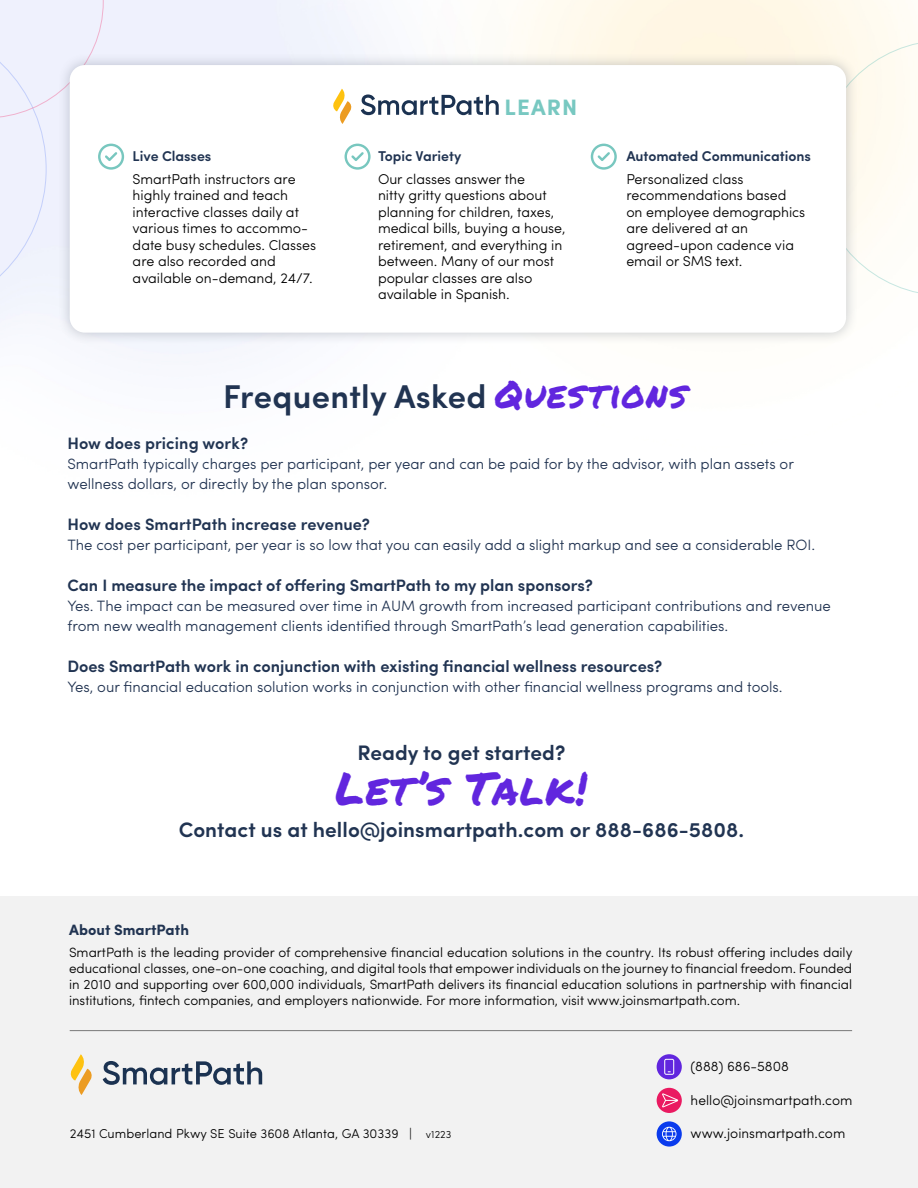
<style>
.page{position:relative;width:918px;height:1188px;background:#fff}
.page>*{position:absolute;margin:0;border:0;box-sizing:border-box;transform-origin:0 0}
.t1{font:45px "Permanent Marker";letter-spacing:.03em;color:#6126de}
.t2{font:600 33px "Sofia Pro";letter-spacing:.01em;color:#213452}
.t3{font:700 22.35px "Sofia Pro";letter-spacing:.05em;color:#78c8c1}
.t4{font:600 21px "Sofia Pro";letter-spacing:.005em;color:#213452}
.t5{font:600 16.5px "Sofia Pro";color:#213452}
.t6{font:300 15px/20.2px "Sofia Pro";color:#213351}
.t7{font:700 15px "Sofia Pro";letter-spacing:.005em;color:#213452}
.t8{font:300 14.25px/16.5px "Sofia Pro";letter-spacing:-.005em;color:#000}
.t9{font:600 14.25px "Sofia Pro";letter-spacing:-.005em;color:#213452}
.t10{font:300 13.8px "Sofia Pro";letter-spacing:.005em;color:#000}
.t11{font:300 13.5px/15.8px "Sofia Pro";letter-spacing:-.005em;color:#000;text-align:justify}
.t12{font:300 12.9px "Sofia Pro";letter-spacing:.005em;color:#000}
.s1{font-family:"Permanent Marker";font-weight:400;font-size:37.5px;color:#6126de}
.s2{font-size:10.5px}
</style>
<div class="page">
<div style="left:0;top:896px;width:918px;height:292px;background:#f2f2f2"></div>
<div style="left:817px;top:40px;width:101px;height:256px;background:#fffcf3"></div>
<div style="left:57px;top:53px;width:802px;height:292px;background:#4d5768;opacity:.33"></div>
<div style="left:70px;top:65px;width:776px;height:268px;background:#fff;border-radius:15px"></div>
<div style="left:657px;top:1054px;width:25px;height:25px;background:#6126de;border-radius:50%"></div>
<svg style="left:664px;top:1059px;width:10px;height:16px"></svg>
<div style="left:657px;top:1088px;width:25px;height:25px;background:#ea1a61;border-radius:50%"></div>
<svg style="left:662px;top:1093px;width:16px;height:14px"></svg>
<hr style="left:70px;top:1030px;width:782px;height:1px;background:#7a7a7a">
<svg style="left:70px;top:1054px;width:22px;height:41px"></svg>
<svg style="left:103px;top:1061px;width:159px;height:24px"></svg>
<div style="left:657px;top:1121px;width:25px;height:26px;background:#0a3bed;border-radius:50%"></div>
<svg style="left:662px;top:1127px;width:14px;height:14px"></svg>
<svg style="left:333px;top:89px;width:19px;height:35px"></svg>
<svg style="left:361px;top:94px;width:138px;height:21px"></svg>
<svg style="left:0;top:0;width:124px;height:316px"></svg>
<svg style="left:345px;top:144px;width:26px;height:26px"></svg>
<svg style="left:591px;top:144px;width:26px;height:26px"></svg>
<p class="t9" style="left:133px;top:145px;width:80px">Live Classes</p>
<p class="t8" style="left:133px;top:170px;width:185px">SmartPath instructors are highly trained and teach interactive classes daily at various times to accommo&shy;date busy schedules. Classes are also recorded and available on-demand, 24/7.</p>
<p class="t3" style="left:505px;top:90px;width:74px">LEARN</p>
<p class="t9" style="left:378px;top:145px;width:85px">Topic Variety</p>
<p class="t8" style="left:378px;top:170px;width:189px">Our classes answer the<br>nitty gritty questions about planning for children, taxes, medical bills, buying a house, retirement, and everything in between. Many of our most popular classes are also available in Spanish.</p>
<p class="t9" style="left:626px;top:145px;width:186px">Automated Communications</p>
<p class="t8" style="left:626px;top:170px;width:180px">Personalized class recommendations based on employee demographics are delivered at an agreed-upon cadence via email or SMS text.</p>
<p class="t2" style="left:223px;top:372px;width:465px">Frequently Asked <span class="s1">Questions</span></p>
<p class="t5" style="left:68px;top:431px;width:182px">How does pricing work?</p>
<p class="t6" style="left:68px;top:453px;width:728px">SmartPath typically charges per participant, per year and can be paid for by the advisor, with plan assets or wellness dollars, or directly by the plan sponsor.</p>
<p class="t5" style="left:68px;top:512px;width:304px">How does SmartPath increase revenue?</p>
<p class="t6" style="left:68px;top:534px;width:749px">The cost per participant, per year is so low that you can easily add a slight markup and see a considerable ROI.</p>
<p class="t5" style="left:68px;top:572px;width:527px">Can I measure the impact of offering SmartPath to my plan sponsors?</p>
<p class="t6" style="left:68px;top:594px;width:765px">Yes. The impact can be measured over time in AUM growth from increased participant contributions and revenue from new wealth management clients identified through SmartPath’s lead generation capabilities.</p>
<p class="t5" style="left:68px;top:653px;width:596px">Does SmartPath work in conjunction with existing financial wellness resources?</p>
<p class="t6" style="left:68px;top:675px;width:717px">Yes, our financial education solution works in conjunction with other financial wellness programs and tools.</p>
<p class="t4" style="left:358px;top:737px;width:209px">Ready to get started?</p>
<p class="t1" style="left:336px;top:755px;width:253px">Let’s Talk!</p>
<p class="t4" style="left:179px;top:814px;width:567px">Contact us at hello@joinsmartpath.com or 888-686-5808.</p>
<p class="t7" style="left:69px;top:918px;width:121px">About SmartPath</p>
<p class="t11" style="left:69px;top:944px;width:785px">SmartPath is the leading provider of comprehensive financial education solutions in the country. Its robust offering includes daily educational classes, one-on-one coaching, and digital tools that empower individuals on the journey to financial freedom. Founded in 2010 and supporting over 600,000 individuals, SmartPath delivers its financial education solutions in partnership with financial institutions, fintech companies, and employers nationwide. For more information, visit www.joinsmartpath.com.</p>
<p class="t10" style="left:691px;top:1056px;width:100px">(888) 686-5808</p>
<p class="t10" style="left:691px;top:1090px;width:163px">hello@joinsmartpath.com</p>
<p class="t12" style="left:70px;top:1124px;width:383px">2451 Cumberland Pkwy SE Suite 3608 Atlanta, GA 30339 | <span class="s2">v1223</span></p>
<p class="t10" style="left:691px;top:1123px;width:156px">www.joinsmartpath.com</p>
</div>
